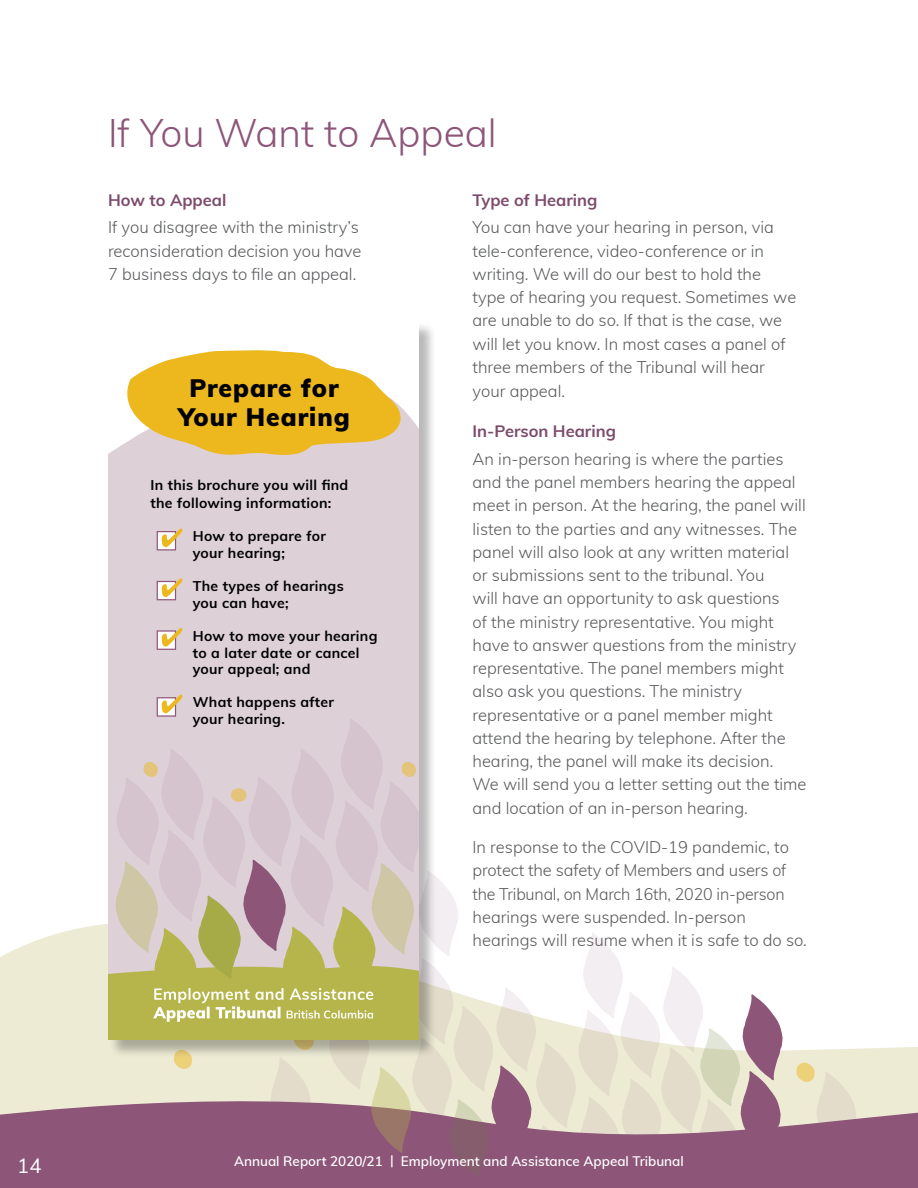
<style>
.page{position:relative;width:918px;height:1188px;background:#fff}
.page>*{position:absolute;margin:0;border:0;box-sizing:border-box;transform-origin:0 0}
.t1{font:300 39px "Muli";color:#8d5578}
.t2{font:900 24.75px/29.5px "Muli";letter-spacing:.04em;color:#000;text-align:center}
.t3{font:20.25px "Muli";color:#fff}
.t4{font:300 16.5px/23.2px "Muli";color:#58595b}
.t5{font:700 16.5px "Muli";color:#7c4b6b}
.t6{font:700 14.1px/17px "Muli";letter-spacing:.02em;color:#000}
.t7{font:600 13.5px "Muli";color:#fff}
</style>
<div class="page">
<svg style="left:0;top:924px;width:918px;height:158px;fill:#edebd4"></svg>
<svg style="left:0;top:1082px;width:918px;height:106px;background:#a77f91"></svg>
<div style="left:110px;top:322px;width:327px;height:735px;background:#000;opacity:.28"></div>
<div style="left:108px;top:321px;width:311px;height:719px;background:#fff"></div>
<div style="left:108px;top:417px;width:311px;height:478px;background:#ddd0d7"></div>
<svg style="left:108px;top:895px;width:8px;height:145px"></svg>
<svg style="left:118px;top:350px;width:292px;height:107px"></svg>
<svg style="left:157px;top:528px;width:25px;height:22px"></svg>
<svg style="left:157px;top:578px;width:25px;height:22px"></svg>
<svg style="left:157px;top:628px;width:25px;height:22px"></svg>
<svg style="left:116px;top:695px;width:740px;height:493px"></svg>
<h1 class="t1" style="left:108px;top:105px;width:390px">If You Want to Appeal</h1>
<p class="t5" style="left:108px;top:188px;width:120px">How to Appeal</p>
<p class="t4" style="left:108px;top:215px;width:255px">If you disagree with the ministry’s reconsideration decision you have<br>7 business days to file an appeal.</p>
<h2 class="t2" style="left:178px;top:372px;width:173px">Prepare for<br>Your Hearing</h2>
<p class="t6" style="left:151px;top:474px;width:199px;line-height:18.8px">In this brochure you will find the following information:</p>
<p class="t6" style="left:193px;top:527px;width:135px">How to prepare for your hearing;</p>
<p class="t6" style="left:193px;top:577px;width:152px">The types of hearings you can have;</p>
<p class="t6" style="left:193px;top:626px;width:186px">How to move your hearing to a later date or cancel your appeal; and</p>
<p class="t6" style="left:193px;top:693px;width:143px">What happens after your hearing.</p>
<p class="t5" style="left:473px;top:188px;width:127px">Type of Hearing</p>
<p class="t4" style="left:473px;top:215px;width:325px">You can have your hearing in person, via tele-conference, video-conference or in writing. We will do our best to hold the type of hearing you request. Sometimes we are unable to do so. If that is the case, we will let you know. In most cases a panel of three members of the Tribunal will hear your appeal.</p>
<p class="t5" style="left:473px;top:419px;width:145px">In-Person Hearing</p>
<p class="t4" style="left:473px;top:447px;width:336px">An in-person hearing is where the parties and the panel members hearing the appeal meet in person. At the hearing, the panel will listen to the parties and any witnesses. The panel will also look at any written material or submissions sent to the tribunal. You<br>will have an opportunity to ask questions<br>of the ministry representative. You might have to answer questions from the ministry representative. The panel members might also ask you questions. The ministry representative or a panel member might attend the hearing by telephone. After the hearing, the panel will make its decision.<br>We will send you a letter setting out the time and location of an in-person hearing.</p>
<p class="t4" style="left:472px;top:835px;width:336px">In response to the COVID-19 pandemic, to protect the safety of Members and users of the Tribunal, on March 16th, 2020 in-person hearings were suspended. In-person hearings will resume when it is safe to do so.</p>
<p class="t3" style="left:17px;top:1151px;width:26px">14</p>
<p class="t7" style="left:234px;top:1151px;width:451px">Annual Report 2020/21 | Employment and Assistance Appeal Tribunal</p>
</div>
